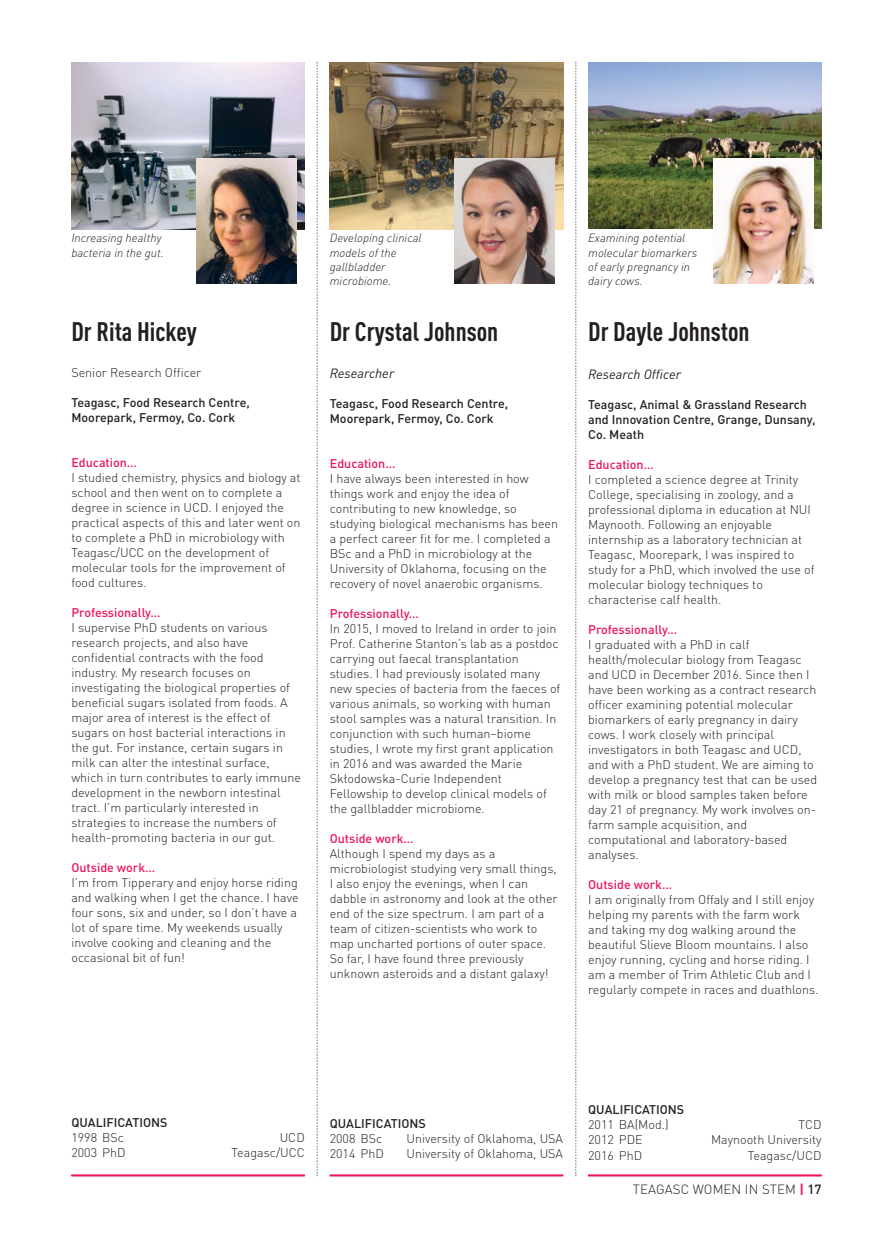
<style>
.page{position:relative;width:893px;height:1238px;background:#fff}
.page>*{position:absolute;margin:0;border:0;box-sizing:border-box;transform-origin:0 0}
.t1{font:700 condensed 26.4px "DINOT";color:#231f20}
.t2{font:italic 13.2px "DINOT";color:#231f20}
.t3{font:300 13.2px "DINOT";letter-spacing:.01em;color:#231f20}
.t4{font:300 12.45px/15px "DINOT";color:#231f20}
.t5{font:500 12.45px/15px "DINOT";color:#231f20}
.t6{font:500 12.45px "DINOT";color:#ed135d}
.t7{font:italic 300 11.7px/14.1px "DINOT";color:#231f20}
.s1{font-weight:700;color:#ed135d}
.s2{font-weight:500}
</style>
<div class="page">
<img style="left:71px;top:63px;width:234px;height:166px">
<img style="left:196px;top:158px;width:100px;height:125px">
<img style="left:588px;top:63px;width:233px;height:166px">
<img style="left:713px;top:158px;width:100px;height:125px">
<hr style="left:71px;top:1174px;width:234px;height:2px;background:#ed135d">
<hr style="left:330px;top:1174px;width:233px;height:2px;background:#ed135d">
<hr style="left:588px;top:1174px;width:233px;height:2px;background:#ed135d">
<svg style="left:317px;top:62px;width:1px;height:1114px"></svg>
<svg style="left:575px;top:62px;width:1px;height:1114px"></svg>
<img style="left:330px;top:63px;width:233px;height:166px">
<img style="left:455px;top:158px;width:100px;height:125px">
<p class="t7" style="left:71px;top:232px;width:94px">Increasing healthy bacteria in the gut.</p>
<p class="t7" style="left:330px;top:232px;width:93px">Developing clinical models of the gallbladder microbiome.</p>
<h1 class="t1" style="left:71px;top:322px;width:127px">Dr Rita Hickey</h1>
<p class="t4" style="left:71px;top:367px;width:131px">Senior Research Officer</p>
<p class="t5" style="left:71px;top:397px;width:180px">Teagasc, Food Research Centre,<br>Moorepark, Fermoy, Co. Cork</p>
<p class="t6" style="left:71px;top:458px;width:67px">Education…</p>
<p class="t4" style="left:71px;top:472px;width:231px">I studied chemistry, physics and biology at school and then went on to complete a degree in science in UCD. I enjoyed the practical aspects of this and later went on to complete a PhD in microbiology with Teagasc/UCC on the development of molecular tools for the improvement of food cultures.</p>
<p class="t6" style="left:71px;top:608px;width:91px">Professionally…</p>
<p class="t4" style="left:71px;top:622px;width:231px">I supervise PhD students on various research projects, and also have confidential contracts with the food industry. My research focuses on investigating the biological properties of beneficial sugars isolated from foods. A major area of interest is the effect of sugars on host bacterial interactions in the gut. For instance, certain sugars in milk can alter the intestinal surface, which in turn contributes to early immune development in the newborn intestinal tract. I’m particularly interested in strategies to increase the numbers of health-promoting bacteria in our gut.</p>
<p class="t6" style="left:71px;top:863px;width:85px">Outside work…</p>
<p class="t4" style="left:71px;top:876px;width:229px">I’m from Tipperary and enjoy horse riding and walking when I get the chance. I have four sons, six and under, so I don’t have a lot of spare time. My weekends usually involve cooking and cleaning and the occasional bit of fun!</p>
<h1 class="t1" style="left:330px;top:322px;width:170px">Dr Crystal Johnson</h1>
<p class="t2" style="left:330px;top:368px;width:66px">Researcher</p>
<p class="t5" style="left:330px;top:398px;width:180px">Teagasc, Food Research Centre,<br>Moorepark, Fermoy, Co. Cork</p>
<p class="t6" style="left:330px;top:459px;width:67px">Education…</p>
<p class="t4" style="left:330px;top:473px;width:230px">I have always been interested in how things work and enjoy the idea of contributing to new knowledge, so studying biological mechanisms has been a perfect career fit for me. I completed a BSc and a PhD in microbiology at the University of Oklahoma, focusing on the recovery of novel anaerobic organisms.</p>
<p class="t6" style="left:330px;top:609px;width:91px">Professionally…</p>
<p class="t4" style="left:330px;top:622px;width:232px">In 2015, I moved to Ireland in order to join Prof. Catherine Stanton’s lab as a postdoc carrying out faecal transplantation studies. I had previously isolated many new species of bacteria from the faeces of various animals, so working with human stool samples was a natural transition. In conjunction with such human–biome studies, I wrote my first grant application in 2016 and was awarded the Marie Skłodowska-Curie Independent Fellowship to develop clinical models of the gallbladder microbiome.</p>
<p class="t6" style="left:330px;top:834px;width:85px">Outside work…</p>
<p class="t4" style="left:330px;top:847px;width:229px">Although I spend my days as a microbiologist studying very small things, I also enjoy the evenings, when I can dabble in astronomy and look at the other end of the size spectrum. I am part of a team of citizen-scientists who work to map uncharted portions of outer space.<br>So far, I have found three previously unknown asteroids and a distant galaxy!</p>
<p class="t7" style="left:588px;top:232px;width:111px">Examining potential molecular biomarkers of early pregnancy in dairy cows.</p>
<h1 class="t1" style="left:588px;top:322px;width:163px">Dr Dayle Johnston</h1>
<p class="t2" style="left:588px;top:369px;width:94px">Research Officer</p>
<p class="t5" style="left:588px;top:398px;width:229px">Teagasc, Animal &amp; Grassland Research and Innovation Centre, Grange, Dunsany,<br>Co. Meath</p>
<p class="t6" style="left:588px;top:460px;width:67px">Education…</p>
<p class="t4" style="left:588px;top:473px;width:228px">I completed a science degree at Trinity College, specialising in zoology, and a professional diploma in education at NUI Maynooth. Following an enjoyable internship as a laboratory technician at Teagasc, Moorepark, I was inspired to study for a PhD, which involved the use of molecular biology techniques to characterise calf health.</p>
<p class="t6" style="left:588px;top:625px;width:91px">Professionally…</p>
<p class="t4" style="left:588px;top:638px;width:231px">I graduated with a PhD in calf health/molecular biology from Teagasc and UCD in December 2016. Since then I have been working as a contract research officer examining potential molecular biomarkers of early pregnancy in dairy cows. I work closely with principal investigators in both Teagasc and UCD, and with a PhD student. We are aiming to develop a pregnancy test that can be used with milk or blood samples taken before day 21 of pregnancy. My work involves on&shy;farm sample acquisition, and computational and laboratory-based analyses.</p>
<p class="t6" style="left:588px;top:880px;width:85px">Outside work…</p>
<p class="t4" style="left:588px;top:893px;width:232px">I am originally from Offaly and I still enjoy helping my parents with the farm work and taking my dog walking around the beautiful Slieve Bloom mountains. I also enjoy running, cycling and horse riding. I am a member of Trim Athletic Club and I regularly compete in races and duathlons.</p>
<p class="t5" style="left:71px;top:1116px;width:98px">QUALIFICATIONS</p>
<p class="t4" style="left:71px;top:1131px;width:54px">1998 BSc</p>
<p class="t4" style="left:280px;top:1131px;width:27px">UCD</p>
<p class="t4" style="left:71px;top:1146px;width:56px">2003 PhD</p>
<p class="t4" style="left:232px;top:1146px;width:75px">Teagasc/UCC</p>
<p class="t5" style="left:330px;top:1117px;width:98px">QUALIFICATIONS</p>
<p class="t4" style="left:330px;top:1132px;width:54px">2008 BSc</p>
<p class="t4" style="left:407px;top:1132px;width:158px">University of Oklahoma, USA</p>
<p class="t4" style="left:330px;top:1147px;width:56px">2014 PhD</p>
<p class="t4" style="left:407px;top:1147px;width:158px">University of Oklahoma, USA</p>
<p class="t5" style="left:588px;top:1103px;width:98px">QUALIFICATIONS</p>
<p class="t4" style="left:588px;top:1118px;width:82px">2011 BA(Mod.)</p>
<p class="t4" style="left:798px;top:1118px;width:25px">TCD</p>
<p class="t4" style="left:588px;top:1133px;width:56px">2012 PDE</p>
<p class="t4" style="left:711px;top:1133px;width:112px">Maynooth University</p>
<p class="t4" style="left:588px;top:1149px;width:56px">2016 PhD</p>
<p class="t4" style="left:748px;top:1149px;width:75px">Teagasc/UCD</p>
<p class="t3" style="left:633px;top:1184px;width:190px">TEAGASC WOMEN IN STEM <span class="s1">|</span> <span class="s2">17</span></p>
</div>
